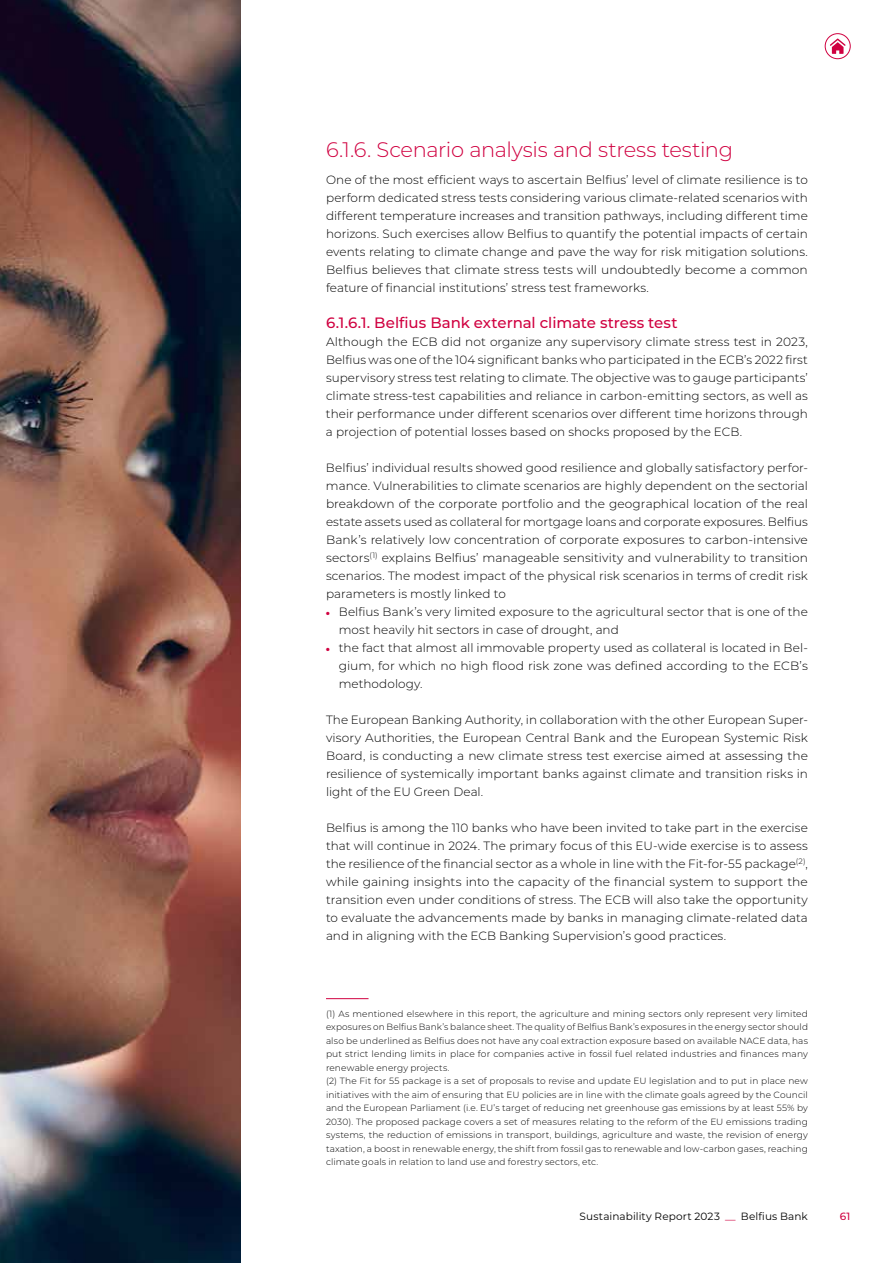
<style>
.page{position:relative;width:893px;height:1263px;background:#fff}
.page>*{position:absolute;margin:0;border:0;box-sizing:border-box;transform-origin:0 0}
.t1{font:300 21px "Belfius 21";letter-spacing:-.02em;color:#d00040}
.t2{font:500 15px "Belfius 21";letter-spacing:-.005em;color:#d00040}
.t3{font:300 12px/18px "Belfius 21";letter-spacing:.005em;color:#000;text-align:justify}
.t4{font:10.5px "Belfius 21";letter-spacing:.01em;color:#000}
.t5{font:500 10.5px "Belfius 21";color:#d00040}
.t6{font:300 9px/13.5px "Belfius 21";letter-spacing:.015em;color:#000}
.s1{color:#d00040}
</style>
<div class="page">
<img style="left:0;top:0;width:241px;height:1263px">
<svg style="left:825px;top:34px;width:25px;height:25px"></svg>
<div style="left:825px;top:33px;width:25px;height:26px;border:1px solid #d00040;border-radius:50%"></div>
<svg style="left:830px;top:39px;width:16px;height:15px"></svg>
<hr style="left:326px;top:998px;width:43px;height:1px;background:#d00040">
<h1 class="t1" style="left:326px;top:137px;width:409px">6.1.6. Scenario analysis and stress testing</h1>
<p class="t3" style="left:326px;top:171px;width:483px">One of the most efficient ways to ascertain Belfius’ level of climate resilience is to perform dedicated stress tests considering various climate-related scenarios with different temperature increases and transition pathways, including different time horizons. Such exercises allow Belfius to quantify the potential impacts of certain events relating to climate change and pave the way for risk mitigation solutions.<br>Belfius believes that climate stress tests will undoubtedly become a common feature of financial institutions’ stress test frameworks.</p>
<p class="t2" style="left:326px;top:313px;width:353px">6.1.6.1. Belfius Bank external climate stress test</p>
<p class="t3" style="left:326px;top:333px;width:483px">Although the ECB did not organize any supervisory climate stress test in 2023, Belfius was one of the 104 significant banks who participated in the ECB’s 2022 first supervisory stress test relating to climate. The objective was to gauge participants’ climate stress-test capabilities and reliance in carbon-emitting sectors, as well as their performance under different scenarios over different time horizons through a projection of potential losses based on shocks proposed by the ECB.</p>
<p class="t3" style="left:326px;top:459px;width:483px">Belfius’ individual results showed good resilience and globally satisfactory perfor&shy;mance. Vulnerabilities to climate scenarios are highly dependent on the sectorial breakdown of the corporate portfolio and the geographical location of the real estate assets used as collateral for mortgage loans and corporate exposures. Belfius Bank’s relatively low concentration of corporate exposures to carbon-intensive sectors<sup>(1)</sup> explains Belfius’ manageable sensitivity and vulnerability to transition scenarios. The modest impact of the physical risk scenarios in terms of credit risk parameters is mostly linked to</p>
<p class="t3" style="left:339px;top:603px;width:471px;text-indent:-13px"><span class="s1">●</span> Belfius Bank’s very limited exposure to the agricultural sector that is one of the most heavily hit sectors in case of drought, and</p>
<p class="t3" style="left:339px;top:639px;width:471px;text-indent:-13px"><span class="s1">●</span> the fact that almost all immovable property used as collateral is located in Bel&shy;gium, for which no high flood risk zone was defined according to the ECB’s methodology.</p>
<p class="t3" style="left:326px;top:711px;width:483px">The European Banking Authority, in collaboration with the other European Super&shy;visory Authorities, the European Central Bank and the European Systemic Risk Board, is conducting a new climate stress test exercise aimed at assessing the resilience of systemically important banks against climate and transition risks in light of the EU Green Deal.</p>
<p class="t3" style="left:326px;top:819px;width:483px">Belfius is among the 110 banks who have been invited to take part in the exercise that will continue in 2024. The primary focus of this EU-wide exercise is to assess the resilience of the financial sector as a whole in line with the Fit-for-55 package<sup>(2)</sup>, while gaining insights into the capacity of the financial system to support the transition even under conditions of stress. The ECB will also take the opportunity to evaluate the advancements made by banks in managing climate-related data and in aligning with the ECB Banking Supervision’s good practices.</p>
<p class="t6" style="left:326px;top:1007px;width:483px">(1) As mentioned elsewhere in this report, the agriculture and mining sectors only represent very limited exposures on Belfius Bank’s balance sheet. The quality of Belfius Bank’s exposures in the energy sector should also be underlined as Belfius does not have any coal extraction exposure based on available NACE data, has put strict lending limits in place for companies active in fossil fuel related industries and finances many renewable energy projects.<br>(2) The Fit for 55 package is a set of proposals to revise and update EU legislation and to put in place new initiatives with the aim of ensuring that EU policies are in line with the climate goals agreed by the Council and the European Parliament (i.e. EU’s target of reducing net greenhouse gas emissions by at least 55% by 2030). The proposed package covers a set of measures relating to the reform of the EU emissions trading systems, the reduction of emissions in transport, buildings, agriculture and waste, the revision of energy taxation, a boost in renewable energy, the shift from fossil gas to renewable and low-carbon gases, reaching climate goals in relation to land use and forestry sectors, etc.</p>
<p class="t4" style="left:580px;top:1210px;width:230px">Sustainability Report 2023 <span class="s1">—</span> Belfius Bank</p>
<p class="t5" style="left:840px;top:1210px;width:12px">61</p>
</div>
